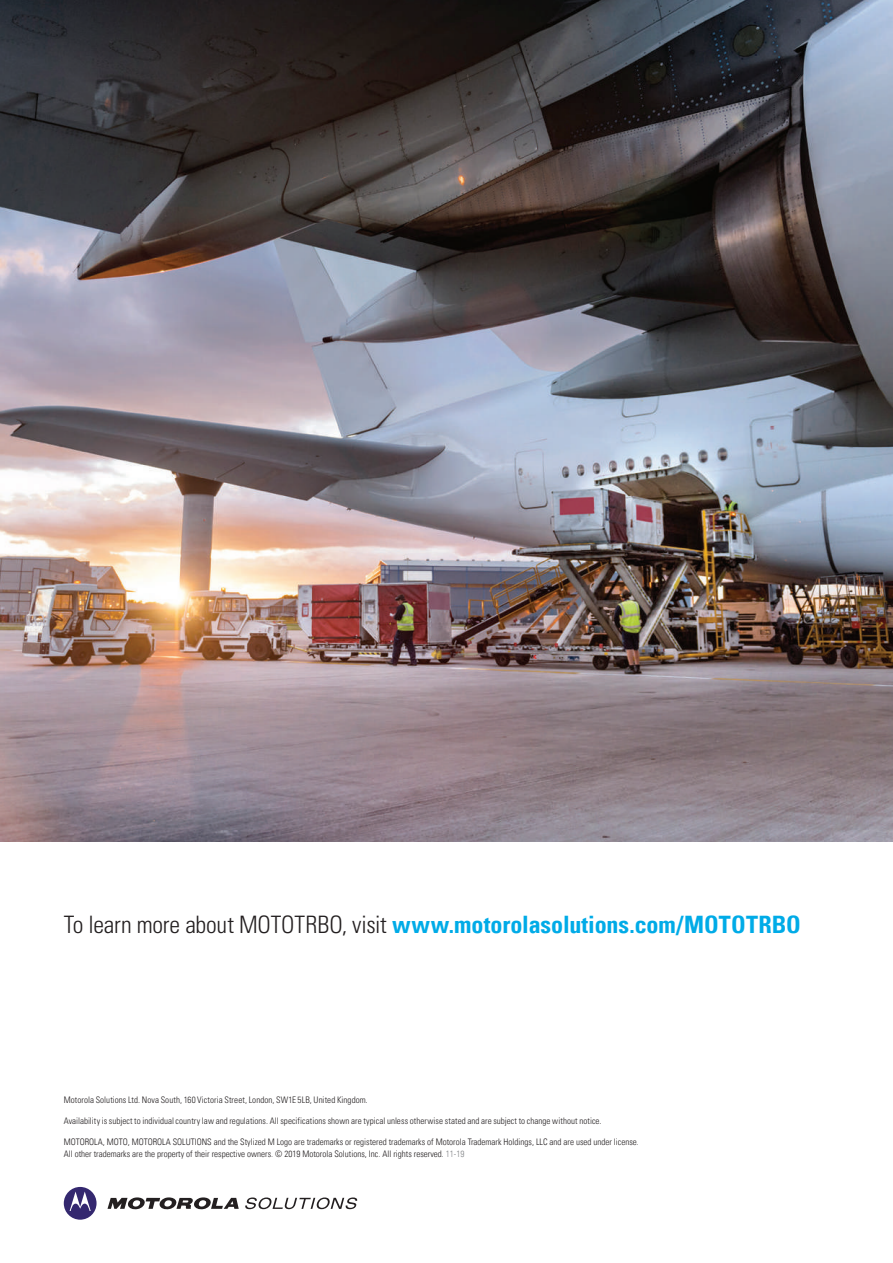
<style>
.page{position:relative;width:893px;height:1263px;background:#fff}
.page>*{position:absolute;margin:0;border:0;box-sizing:border-box;transform-origin:0 0}
.t1{font:700 condensed 24px "Univers LT";color:#00abe7}
.t2{font:300 condensed 9px/12.3px "Univers LT";color:#231f20}
.t3{font:300 condensed 9px "Univers";letter-spacing:.005em;color:#231f20}
.s1{font-family:"Univers";font-weight:300;color:#231f20}
.s2{color:#808285}
</style>
<div class="page">
<svg style="left:107px;top:1197px;width:132px;height:13px"></svg>
<svg style="left:64px;top:1187px;width:33px;height:33px"></svg>
<svg style="left:245px;top:1197px;width:112px;height:12px"></svg>
<img style="left:0;top:0;width:893px;height:842px">
<h1 class="t1" style="left:64px;top:910px;width:739px"><span class="s1">To learn more about MOTOTRBO, visit</span> www.motorolasolutions.com/MOTOTRBO</h1>
<p class="t3" style="left:64px;top:1094px;width:306px">Motorola Solutions Ltd. Nova South, 160 Victoria Street, London, SW1E 5LB, United Kingdom.</p>
<p class="t3" style="left:64px;top:1115px;width:539px">Availability is subject to individual country law and regulations. All specifications shown are typical unless otherwise stated and are subject to change without notice.</p>
<p class="t2" style="left:64px;top:1135px;width:577px">MOTOROLA, MOTO, MOTOROLA SOLUTIONS and the Stylized M Logo are trademarks or registered trademarks of Motorola Trademark Holdings, LLC and are used under license.<br>All other trademarks are the property of their respective owners. © 2019 Motorola Solutions, Inc. All rights reserved. <span class="s2">11-19</span></p>
</div>
